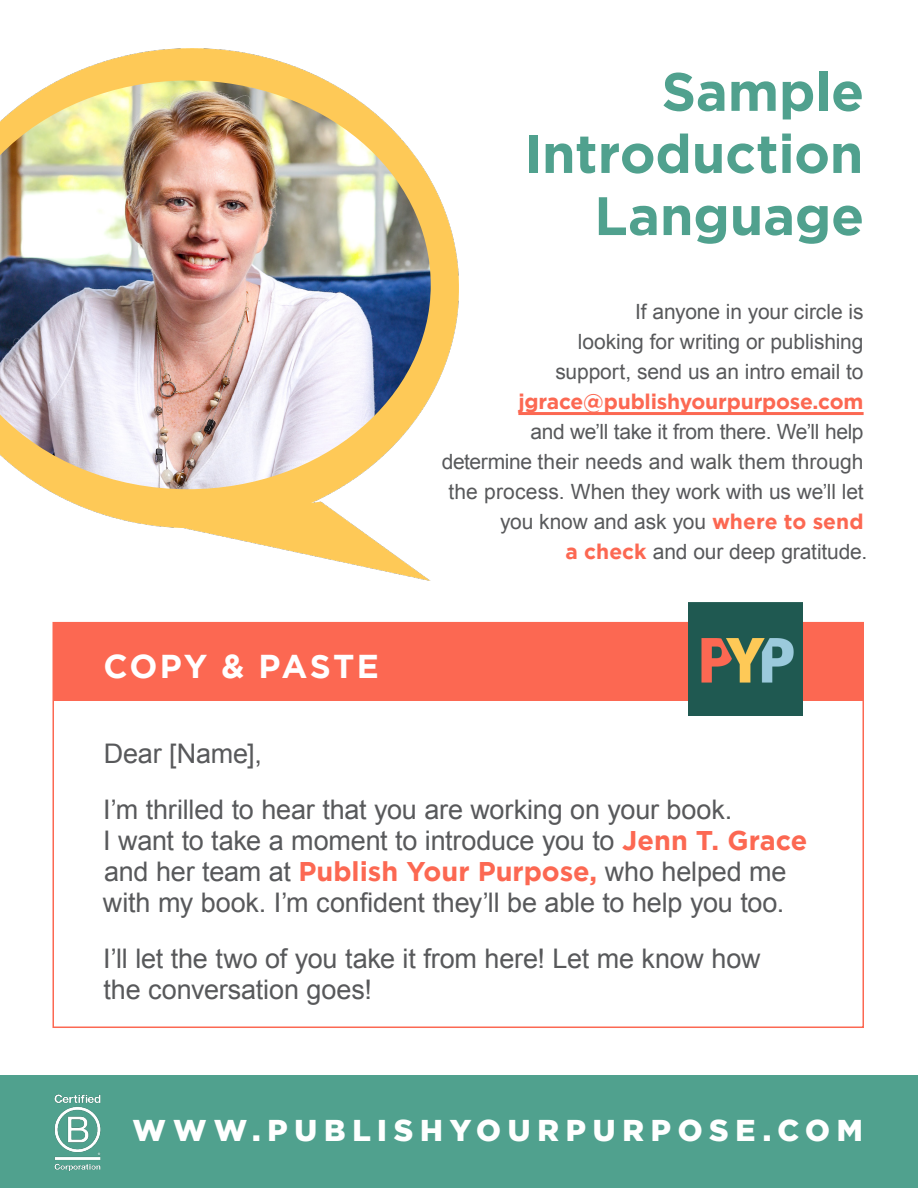
<style>
.page{position:relative;width:918px;height:1188px;background:#fff}
.page>*{position:absolute;margin:0;border:0;box-sizing:border-box;transform-origin:0 0}
.t1{font:700 54px/62.1px "Gotham";letter-spacing:-.005em;color:#50a18e;text-align:right}
.t2{font:700 33px "Gotham";letter-spacing:.065em;color:#fff}
.Body{font:900 30px "Gotham";letter-spacing:.23em;color:#fff}
.Body-2{font:27px/31px "Arial";letter-spacing:-.005em;color:#58595b}
.Body-3{font:21px/30px "Arial";letter-spacing:-.005em;color:#58595b;text-align:right}
.s1{font-family:"Gotham";font-weight:700;color:#fc6852}
</style>
<div class="page">
<hr style="left:518px;top:412px;width:346px;height:3px;background:#fc6852">
<div style="left:54px;top:622px;width:810px;height:78px;background:#fc6852"></div>
<div style="left:52px;top:622px;width:812px;height:406px;border:2px solid #fc6852"></div>
<img style="left:46px;top:49px;width:413px;height:531px">
<img style="left:0;top:80px;width:431px;height:409px">
<img style="left:689px;top:602px;width:114px;height:114px">
<div style="left:0;top:1076px;width:918px;height:112px;background:#50a18e"></div>
<img style="left:54px;top:1094px;width:47px;height:78px">
<h1 class="t1" style="left:524px;top:59px;width:342px">Sample<br>Introduction<br>Language</h1>
<h2 class="t2" style="left:103px;top:647px;width:277px">COPY &amp; PASTE</h2>
<p class="Body-3" style="left:442px;top:297px;width:427px">If anyone in your circle is<br>looking for writing or publishing<br>support, send us an intro email to <span class="s1">jgrace@publishyourpurpose.com<br></span>and we’ll take it from there. We’ll help determine their needs and walk them through the process. When they work with us we’ll let you know and ask you <span class="s1">where to send<br>a check</span> and our deep gratitude.</p>
<p class="Body-2" style="left:104px;top:738px;width:160px">Dear [Name],</p>
<p class="Body-2" style="left:103px;top:794px;width:706px">I’m thrilled to hear that you are working on your book.<br>I want to take a moment to introduce you to <span class="s1">Jenn T. Grace </span>and her team at <span class="s1">Publish Your Purpose,</span> who helped me with my book. I’m confident they’ll be able to help you too.</p>
<p class="Body-2" style="left:103px;top:943px;width:659px">I’ll let the two of you take it from here! Let me know how the conversation goes!</p>
<p class="Body" style="left:133px;top:1113px;width:732px">WWW.PUBLISHYOURPURPOSE.COM</p>
</div>
